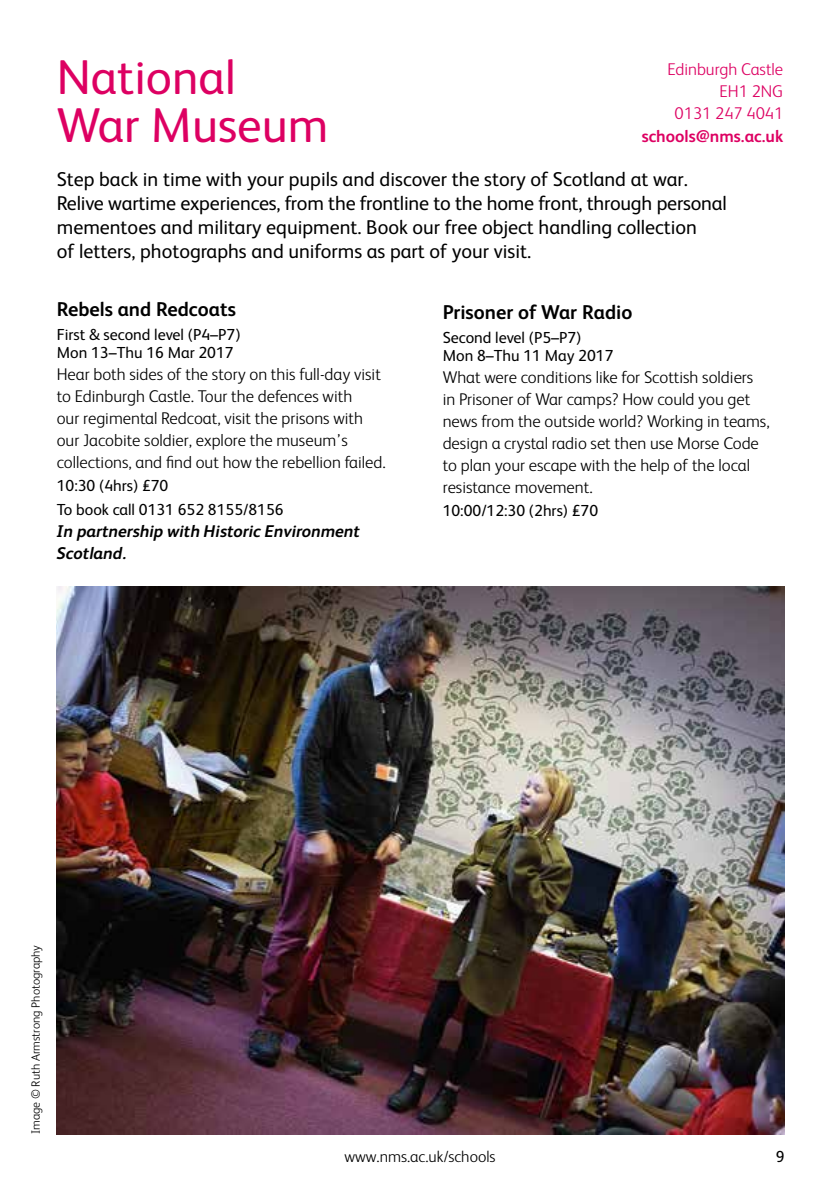
<style>
.page{position:relative;width:840px;height:1191px;background:#fff}
.page>*{position:absolute;margin:0;border:0;box-sizing:border-box;transform-origin:0 0}
.t1{font:49px/48px "FS Albert";color:#dd0062}
.t2{font:20px/24px "FS Albert";color:#000}
.t3{font:700 20px "FS Albert";color:#000}
.t4{font:300 17px/22px "FS Albert";color:#000}
.t5{font:italic 700 17px/22px "FS Albert";color:#000}
.t6{font:300 17px/22px "FS Albert";color:#dd0062;text-align:right}
.t7{font:700 17px "FS Albert";color:#dd0062}
.t8{font:16px/18px "FS Albert";color:#000}
.t9{font:300 16px "FS Albert";color:#000}
.t10{font:300 12px "FS Albert";color:#000}
</style>
<div class="page">
<img style="left:57px;top:587px;width:727px;height:547px">
<h1 class="t1" style="left:57px;top:51px;width:273px">National<br>War Museum</h1>
<p class="t6" style="left:667px;top:58px;width:117px">Edinburgh Castle<br>EH1 2NG<br>0131 247 4041</p>
<p class="t7" style="left:641px;top:124px;width:143px">schools@nms.ac.uk</p>
<p class="t2" style="left:57px;top:166px;width:671px">Step back in time with your pupils and discover the story of Scotland at war.<br>Relive wartime experiences, from the frontline to the home front, through personal mementoes and military equipment. Book our free object handling collection<br>of letters, photographs and uniforms as part of your visit.</p>
<p class="t3" style="left:57px;top:295px;width:180px">Rebels and Redcoats</p>
<p class="t8" style="left:57px;top:324px;width:185px">First &amp; second level (P4–P7)<br>Mon 13–Thu 16 Mar 2017</p>
<p class="t4" style="left:57px;top:362px;width:330px">Hear both sides of the story on this full-day visit to Edinburgh Castle. Tour the defences with<br>our regimental Redcoat, visit the prisons with our Jacobite soldier, explore the museum’s collections, and find out how the rebellion failed.</p>
<p class="t8" style="left:57px;top:473px;width:228px;line-height:23.6px">10:30 (4hrs) £70<br>To book call 0131 652 8155/8156</p>
<p class="t5" style="left:57px;top:519px;width:304px">In partnership with Historic Environment<br>Scotland.</p>
<p class="t3" style="left:442px;top:298px;width:191px">Prisoner of War Radio</p>
<p class="t8" style="left:442px;top:327px;width:172px">Second level (P5–P7)<br>Mon 8–Thu 11 May 2017</p>
<p class="t4" style="left:442px;top:365px;width:328px">What were conditions like for Scottish soldiers in Prisoner of War camps? How could you get news from the outside world? Working in teams, design a crystal radio set then use Morse Code to plan your escape with the help of the local resistance movement.</p>
<p class="t8" style="left:442px;top:501px;width:157px">10:00/12:30 (2hrs) £70</p>
<p class="t10" style="left:28px;top:1134px;width:190px;rotate:-90deg">Image © Ruth Armstrong Photography</p>
<p class="t9" style="left:344px;top:1146px;width:153px">www.nms.ac.uk/schools</p>
<p class="t8" style="left:775px;top:1146px;width:10px">9</p>
</div>
